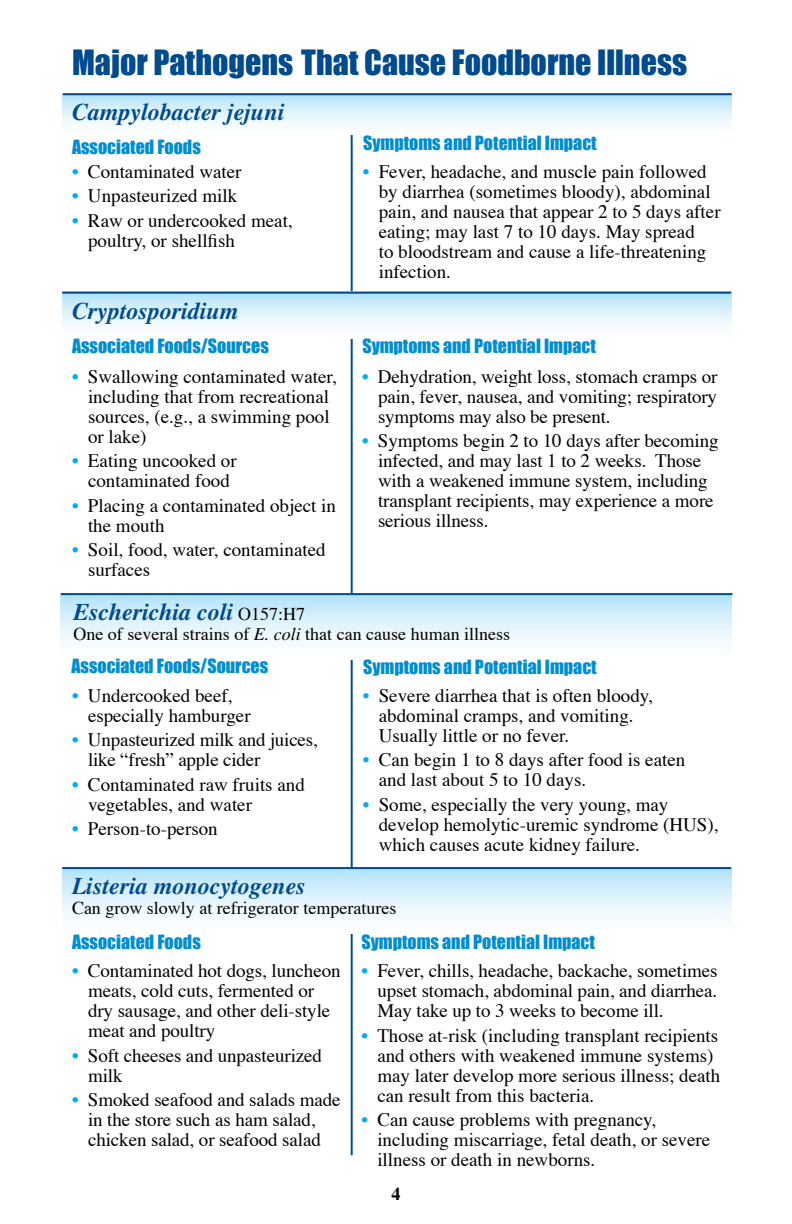
<style>
.page{position:relative;width:792px;height:1224px;background:#fff}
.page>*{position:absolute;margin:0;border:0;box-sizing:border-box;transform-origin:0 0}
.t1{font:32px "Impact";color:#004b8d}
.t2{font:italic 700 24px "Times";color:#004b8d}
.t3{font:19px/20px "Times";color:#000}
.t4{font:18px "Impact";color:#008ed0}
.t5{font:18px "Times";color:#000}
.t6{font:700 18px "Times";color:#000}
.s1{color:#00adef}
.s2{font-weight:400;font-style:normal;font-size:18px;color:#000}
.s3{font-style:italic}
</style>
<div class="page">
<hr style="left:351px;top:96px;width:2px;height:1059px;background:#004b8d">
<svg style="left:62px;top:869px;width:669px;height:65px"></svg>
<svg style="left:61px;top:595px;width:670px;height:65px"></svg>
<div style="left:62px;top:94px;width:669px;height:41px;background:linear-gradient(to bottom,#b7e5fa,#fff)"></div>
<hr style="left:61px;top:593px;width:671px;height:2px;background:#004b8d">
<hr style="left:62px;top:867px;width:669px;height:2px;background:#004b8d">
<div style="left:62px;top:292px;width:669px;height:46px;background:linear-gradient(to bottom,#b7e4fa,#fff)"></div>
<hr style="left:62px;top:292px;width:669px;height:2px;background:#004b8d">
<hr style="left:63px;top:93px;width:669px;height:2px;background:#004b8d">
<h1 class="t1" style="left:72px;top:42px;width:617px">Major Pathogens That Cause Foodborne Illness</h1>
<p class="t2" style="left:72px;top:97px;width:214px">Campylobacter jejuni</p>
<p class="t4" style="left:72px;top:136px;width:130px">Associated Foods</p>
<p class="t4" style="left:363px;top:132px;width:235px">Symptoms and Potential Impact</p>
<p class="t3" style="left:72px;top:160px;width:171px"><span class="s1">•</span> Contaminated water</p>
<p class="t3" style="left:72px;top:184px;width:167px"><span class="s1">•</span> Unpasteurized milk</p>
<p class="t3" style="left:88px;top:209px;width:206px;text-indent:-16px"><span class="s1">•</span> Raw or undercooked meat, poultry, or shellfish</p>
<p class="t2" style="left:72px;top:297px;width:168px">Cryptosporidium</p>
<p class="t3" style="left:379px;top:160px;width:343px;text-indent:-16px"><span class="s1">•</span> Fever, headache, and muscle pain followed by diarrhea (sometimes bloody), abdominal pain, and nausea that appear 2 to 5 days after eating; may last 7 to 10 days. May spread<br>to bloodstream and cause a life-threatening infection.</p>
<p class="t4" style="left:72px;top:335px;width:198px">Associated Foods/Sources</p>
<p class="t4" style="left:362px;top:335px;width:235px">Symptoms and Potential Impact</p>
<p class="t3" style="left:88px;top:365px;width:250px;text-indent:-16px"><span class="s1">•</span> Swallowing contaminated water, including that from recreational sources, (e.g., a swimming pool or lake)</p>
<p class="t3" style="left:72px;top:449px;width:166px;text-align:center"><span class="s1">•</span> Eating uncooked or contaminated food</p>
<p class="t3" style="left:88px;top:494px;width:250px;text-indent:-16px"><span class="s1">•</span> Placing a contaminated object in the mouth</p>
<p class="t3" style="left:88px;top:538px;width:239px;text-indent:-16px"><span class="s1">•</span> Soil, food, water, contaminated surfaces</p>
<p class="t3" style="left:378px;top:365px;width:341px;text-align:justify;text-indent:-16px"><span class="s1">•</span> Dehydration, weight loss, stomach cramps or pain, fever, nausea, and vomiting; respiratory symptoms may also be present.</p>
<p class="t3" style="left:378px;top:429px;width:342px;text-indent:-16px"><span class="s1">•</span> Symptoms begin 2 to 10 days after becoming infected, and may last 1 to 2 weeks. Those with a weakened immune system, including transplant recipients, may experience a more serious illness.</p>
<p class="t2" style="left:73px;top:598px;width:233px">Escherichia coli <span class="s2">O157:H7</span></p>
<p class="t5" style="left:73px;top:617px;width:438px">One of several strains of <span class="s3">E. coli</span> that can cause human illness</p>
<p class="t4" style="left:71px;top:655px;width:198px">Associated Foods/Sources</p>
<p class="t4" style="left:363px;top:656px;width:235px">Symptoms and Potential Impact</p>
<p class="t3" style="left:88px;top:684px;width:164px;text-indent:-16px"><span class="s1">•</span> Undercooked beef, especially hamburger</p>
<p class="t3" style="left:88px;top:728px;width:231px;text-indent:-16px"><span class="s1">•</span> Unpasteurized milk and juices, like “fresh” apple cider</p>
<p class="t3" style="left:88px;top:773px;width:218px;text-indent:-16px"><span class="s1">•</span> Contaminated raw fruits and vegetables, and water</p>
<p class="t3" style="left:72px;top:817px;width:147px"><span class="s1">•</span> Person-to-person</p>
<p class="t3" style="left:379px;top:684px;width:276px;text-indent:-16px"><span class="s1">•</span> Severe diarrhea that is often bloody, abdominal cramps, and vomiting.<br>Usually little or no fever.</p>
<p class="t3" style="left:379px;top:748px;width:308px;text-indent:-16px"><span class="s1">•</span> Can begin 1 to 8 days after food is eaten and last about 5 to 10 days.</p>
<p class="t3" style="left:379px;top:793px;width:341px;text-indent:-16px"><span class="s1">•</span> Some, especially the very young, may develop hemolytic-uremic syndrome (HUS), which causes acute kidney failure.</p>
<p class="t2" style="left:72px;top:872px;width:236px">Listeria monocytogenes</p>
<p class="t5" style="left:72px;top:891px;width:326px">Can grow slowly at refrigerator temperatures</p>
<p class="t4" style="left:72px;top:931px;width:130px">Associated Foods</p>
<p class="t4" style="left:361px;top:931px;width:235px">Symptoms and Potential Impact</p>
<p class="t3" style="left:88px;top:959px;width:254px;text-indent:-16px"><span class="s1">•</span> Contaminated hot dogs, luncheon meats, cold cuts, fermented or dry sausage, and other deli-style meat and poultry</p>
<p class="t3" style="left:88px;top:1044px;width:236px;text-indent:-16px"><span class="s1">•</span> Soft cheeses and unpasteurized milk</p>
<p class="t3" style="left:72px;top:1088px;width:270px;text-align:center"><span class="s1">•</span> Smoked seafood and salads made in the store such as ham salad, chicken salad, or seafood salad</p>
<p class="t3" style="left:377px;top:959px;width:342px;text-align:justify;text-indent:-16px"><span class="s1">•</span> Fever, chills, headache, backache, sometimes upset stomach, abdominal pain, and diarrhea.<br>May take up to 3 weeks to become ill.</p>
<p class="t3" style="left:377px;top:1024px;width:345px;text-indent:-16px"><span class="s1">•</span> Those at-risk (including transplant recipients and others with weakened immune systems) may later develop more serious illness; death can result from this bacteria.</p>
<p class="t3" style="left:377px;top:1108px;width:334px;text-indent:-16px"><span class="s1">•</span> Can cause problems with pregnancy, including miscarriage, fetal death, or severe illness or death in newborns.</p>
<p class="t6" style="left:392px;top:1183px;width:10px">4</p>
</div>
